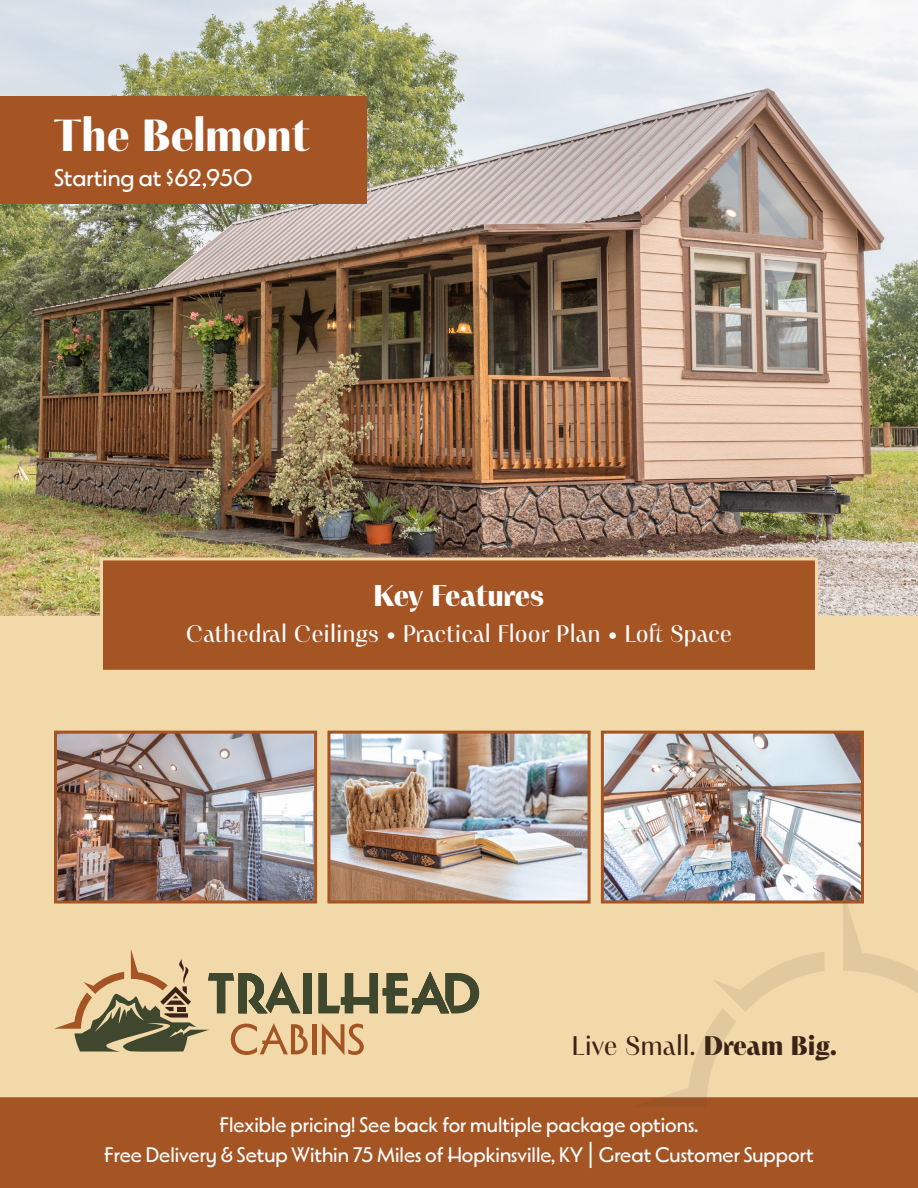
<style>
.page{position:relative;width:918px;height:1188px;background:#fff}
.page>*{position:absolute;margin:0;border:0;box-sizing:border-box;transform-origin:0 0}
.t1{font:900 45px "PF Marlet Display";color:#fff}
.t2{font:900 30px "PF Marlet Display";letter-spacing:-.02em;color:#fff}
.t3{font:27px "PF Marlet Display";color:#3c2317}
.t4{font:24px "PF Marlet Display";color:#fff}
.t5{font:500 24px "Marseille";color:#fff}
.t6{font:500 21px "Marseille";color:#fff}
.s1{font-weight:900}
</style>
<div class="page">
<div style="left:0;top:560px;width:918px;height:628px;background:#f2d9aa"></div>
<img style="left:0;top:0;width:918px;height:615px">
<div style="left:0;top:96px;width:366px;height:108px;background:#a55424"></div>
<div style="left:100px;top:557px;width:718px;height:116px;background:#a55424;border:3px solid #f2d9aa"></div>
<img style="left:331px;top:735px;width:256px;height:165px">
<div style="left:327px;top:731px;width:264px;height:173px;border:3px solid #a55424"></div>
<img style="left:58px;top:735px;width:255px;height:165px">
<div style="left:54px;top:731px;width:263px;height:173px;border:3px solid #a55424"></div>
<img style="left:605px;top:735px;width:255px;height:165px">
<div style="left:601px;top:731px;width:263px;height:173px;border:3px solid #a55424"></div>
<div style="left:303px;top:973px;width:8px;height:40px;background:#3f482e"></div>
<svg style="left:319px;top:972px;width:160px;height:41px"></svg>
<svg style="left:54px;top:949px;width:254px;height:106px"></svg>
<hr style="left:312px;top:1024px;width:4px;height:30px;background:#a55424">
<svg style="left:322px;top:1024px;width:42px;height:31px"></svg>
<div style="left:0;top:1097px;width:918px;height:91px;background:#a55424"></div>
<svg style="left:843px;top:889px;width:75px;height:104px"></svg>
<svg style="left:632px;top:952px;width:193px;height:155px"></svg>
<p class="t1" style="left:54px;top:107px;width:257px">The Belmont</p>
<p class="t5" style="left:54px;top:163px;width:200px">Starting at $62,950</p>
<p class="t2" style="left:374px;top:576px;width:172px">Key Features</p>
<p class="t4" style="left:186px;top:619px;width:548px">Cathedral Ceilings • Practical Floor Plan • Loft Space</p>
<p class="t3" style="left:572px;top:1028px;width:267px">Live Small. <span class="s1">Dream Big.</span></p>
<p class="t6" style="left:220px;top:1112px;width:480px">Flexible pricing! See back for multiple package options.</p>
<p class="t6" style="left:104px;top:1142px;width:711px">Free Delivery &amp; Setup Within 75 Miles of Hopkinsville, KY | Great Customer Support</p>
</div>
